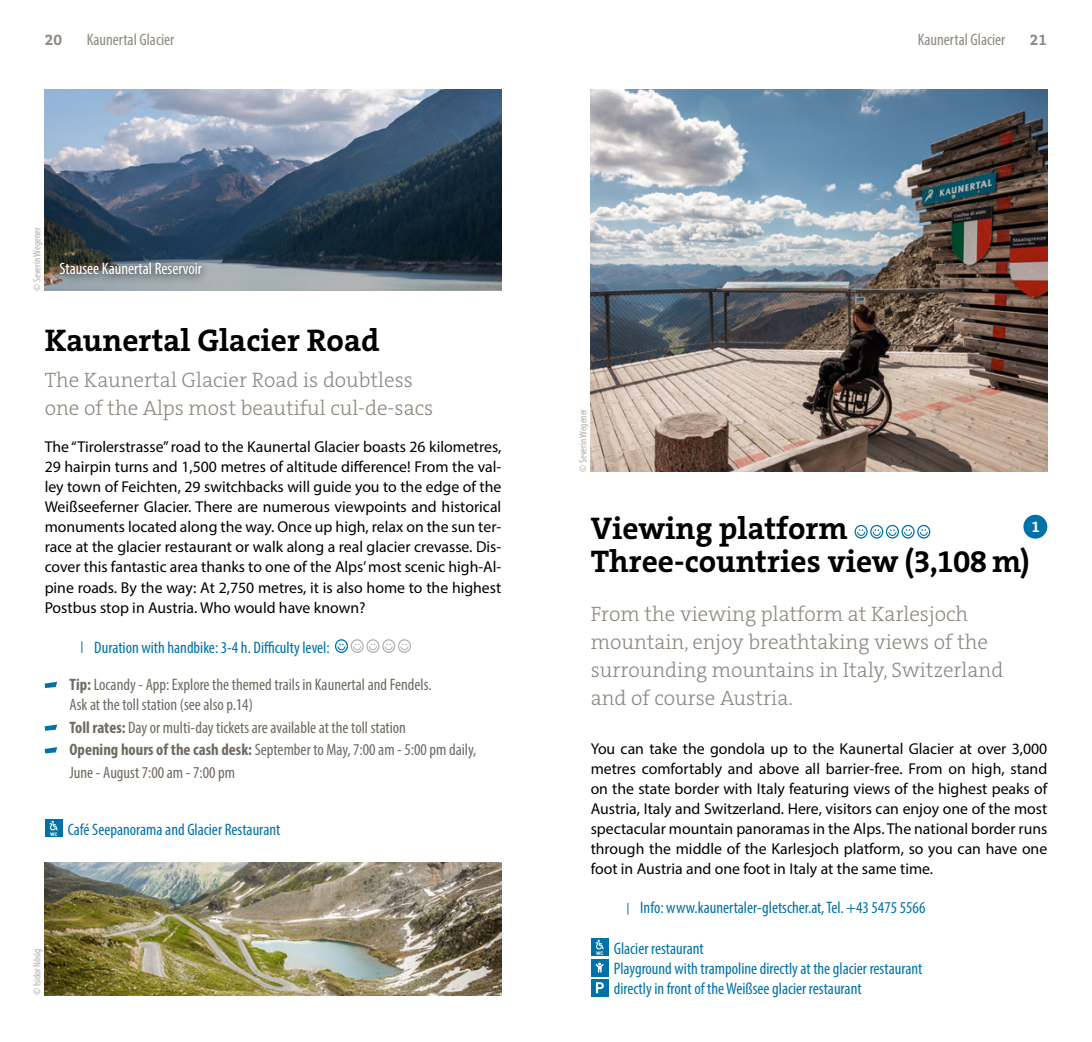
<style>
.page{position:relative;width:1092px;height:1042px;background:#fff}
.page>*{position:absolute;margin:0;border:0;box-sizing:border-box;transform-origin:0 0}
.t1{font:700 31.5px "The Serif C5";color:#000}
.t2{font:300 21px/28px "The Serif C5";color:#8f8982}
.t3{font:condensed 16.62px/20.1px "Myriad Pro";color:#0072a8}
.t4{font:condensed 16.62px/22.6px "Myriad Pro";color:#706a62}
.t5{font:condensed 16.62px "Myriad Pro";color:#8f8982}
.t6{font:condensed 16.62px "Myriad Pro";color:#fff}
.t7{font:15.75px/20.1px "Myriad Pro";color:#000;text-align:justify}
.t8{font:700 15.75px "The Serif C5";color:#8f8982}
.t9{font:700 15.75px "The Serif C5";color:#fff}
.t10{font:condensed 10.5px "Myriad Pro";color:#b1aca8}
.t11{font:700 4.9px "DIN Pro";color:#fff}
.s1{font-weight:700}
</style>
<div class="page">
<img style="left:590px;top:89px;width:457px;height:383px">
<svg style="left:81px;top:641px;width:1px;height:12px"></svg>
<img style="left:45px;top:89px;width:456px;height:202px">
<img style="left:45px;top:863px;width:456px;height:132px">
<div style="left:50px;top:254px;width:161px;height:31px;background:#000;opacity:.79"></div>
<svg style="left:335px;top:639px;width:76px;height:14px"></svg>
<svg style="left:45px;top:682px;width:12px;height:6px"></svg>
<svg style="left:45px;top:724px;width:12px;height:7px"></svg>
<svg style="left:45px;top:747px;width:12px;height:6px"></svg>
<div style="left:45px;top:819px;width:18px;height:18px;background:#0072a8"></div>
<svg style="left:50px;top:820px;width:8px;height:10px"></svg>
<svg style="left:854px;top:525px;width:76px;height:14px"></svg>
<div style="left:1023px;top:515px;width:24px;height:24px;background:#0072a8;border-radius:50%"></div>
<div style="left:590px;top:938px;width:18px;height:18px;background:#0072a8"></div>
<svg style="left:595px;top:939px;width:8px;height:10px"></svg>
<div style="left:590px;top:958px;width:18px;height:18px;background:#0072a8"></div>
<svg style="left:595px;top:962px;width:8px;height:10px"></svg>
<div style="left:590px;top:979px;width:18px;height:17px;background:#0072a8"></div>
<svg style="left:596px;top:982px;width:8px;height:11px"></svg>
<p class="t8" style="left:45px;top:29px;width:19px">20</p>
<p class="t5" style="left:87px;top:29px;width:89px">Kaunertal Glacier</p>
<p class="t5" style="left:917px;top:29px;width:89px">Kaunertal Glacier</p>
<p class="t8" style="left:1029px;top:29px;width:19px">21</p>
<p class="t10" style="left:31px;top:291px;width:64px;rotate:-90deg">© Severin Wegener</p>
<p class="t6" style="left:60px;top:259px;width:144px">Stausee Kaunertal Reservoir</p>
<h1 class="t1" style="left:45px;top:320px;width:336px">Kaunertal Glacier Road</h1>
<h2 class="t2" style="left:45px;top:366px;width:390px">The Kaunertal Glacier Road is doubtless one of the Alps most beautiful cul-de-sacs</h2>
<p class="t7" style="left:45px;top:436px;width:458px">The “Tirolerstrasse” road to the Kaunertal Glacier boasts 26 kilometres, 29 hairpin turns and 1,500 metres of altitude difference! From the val&shy;ley town of Feichten, 29 switchbacks will guide you to the edge of the Weißseeferner Glacier. There are numerous viewpoints and historical monuments located along the way. Once up high, relax on the sun ter&shy;race at the glacier restaurant or walk along a real glacier crevasse. Dis&shy;cover this fantastic area thanks to one of the Alps’ most scenic high-Al&shy;pine roads. By the way: At 2,750 metres, it is also home to the highest Postbus stop in Austria. Who would have known?</p>
<p class="t3" style="left:94px;top:637px;width:237px">Duration with handbike: 3-4 h. Difficulty level:</p>
<p class="t4" style="left:69px;top:674px;width:363px;line-height:20.1px"><span class="s1">Tip:</span> Locandy - App: Explore the themed trails in Kaunertal and Fendels.<br>Ask at the toll station (see also p.14)</p>
<p class="t4" style="left:69px;top:716px;width:408px"><span class="s1">Toll rates:</span> Day or multi-day tickets are available at the toll station<br><span class="s1">Opening hours of the cash desk:</span> September to May, 7:00 am - 5:00 pm daily,<br>June - August 7:00 am - 7:00 pm</p>
<p class="t11" style="left:50px;top:830px;width:9px">WC</p>
<p class="t3" style="left:68px;top:819px;width:214px">Café Seepanorama and Glacier Restaurant</p>
<p class="t10" style="left:31px;top:995px;width:48px;rotate:-90deg">© Isidor Nösig</p>
<p class="t10" style="left:576px;top:472px;width:64px;rotate:-90deg">© Severin Wegener</p>
<h1 class="t1" style="left:590px;top:508px;width:258px">Viewing platform</h1>
<p class="t9" style="left:1031px;top:517px;width:10px">1</p>
<h1 class="t1" style="left:590px;top:541px;width:441px">Three-countries view (3,108 m)</h1>
<h2 class="t2" style="left:590px;top:599px;width:414px">From the viewing platform at Karlesjoch mountain, enjoy breathtaking views of the surrounding mountains in Italy, Switzerland and of course Austria.</h2>
<p class="t7" style="left:590px;top:738px;width:458px">You can take the gondola up to the Kaunertal Glacier at over 3,000 metres comfortably and above all barrier-free. From on high, stand on the state border with Italy featuring views of the highest peaks of Austria, Italy and Switzerland. Here, visitors can enjoy one of the most spectacular mountain panoramas in the Alps. The national border runs through the middle of the Karlesjoch platform, so you can have one foot in Austria and one foot in Italy at the same time.</p>
<p class="t3" style="left:640px;top:897px;width:286px">Info: www.kaunertaler-gletscher.at, Tel. +43 5475 5566</p>
<p class="t11" style="left:596px;top:949px;width:9px">WC</p>
<p class="t3" style="left:613px;top:938px;width:310px">Glacier restaurant<br>Playground with trampoline directly at the glacier restaurant directly in front of the Weißsee glacier restaurant</p>
</div>
